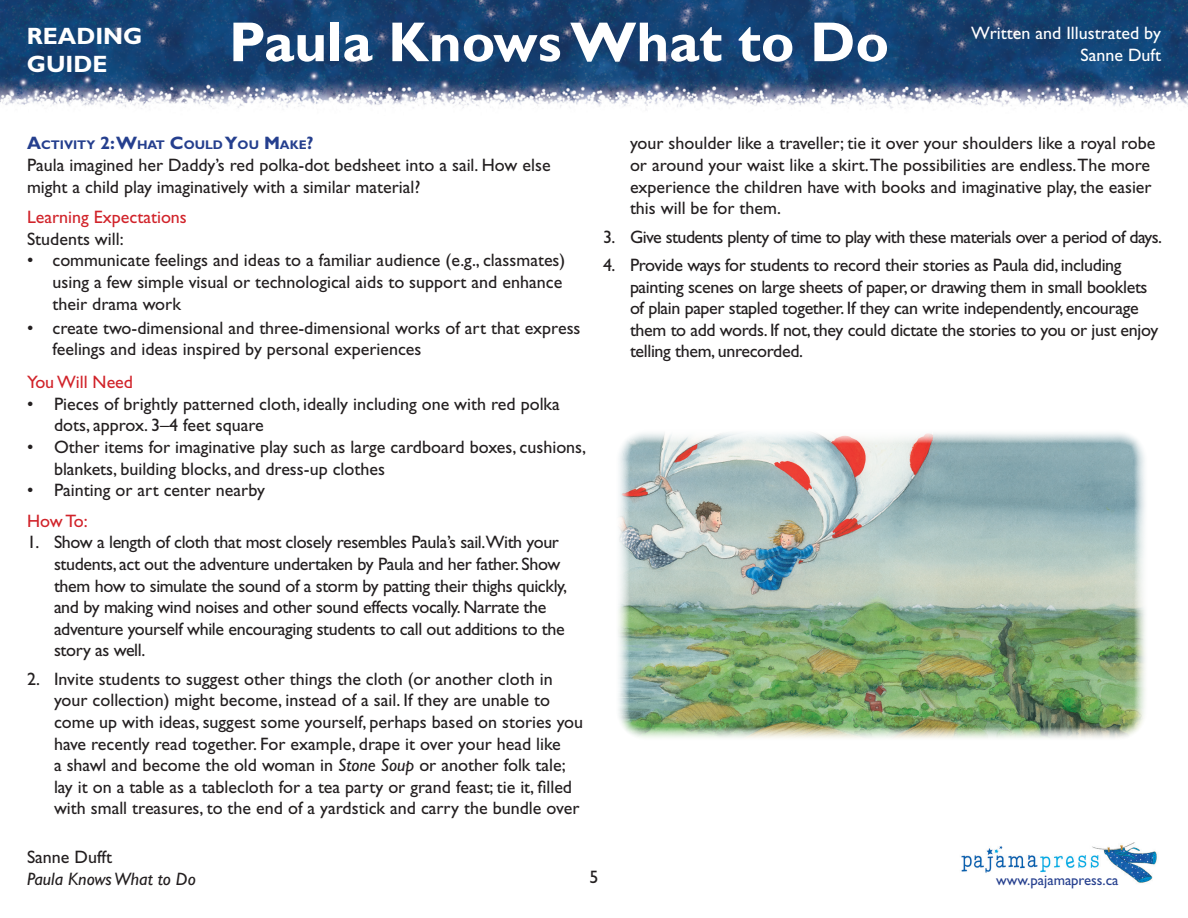
<style>
.page{position:relative;width:1188px;height:918px;background:#fff}
.page>*{position:absolute;margin:0;border:0;box-sizing:border-box;transform-origin:0 0}
.t1{font:700 56.55px "Gill Sans Std";color:#fff}
.t2{font:700 23.7px/28.5px "Gill Sans Std";color:#fff}
.t3{font:18px/21.6px "Gill Sans Std";color:#231f20}
.t4{font:18px/21.6px "Gill Sans Std";letter-spacing:-.02em;color:#231f20}
.t5{font:18px "Gill Sans Std";letter-spacing:-.03em;color:#231f20}
.t6{font:18px "Gill Sans Std";color:#d1232a}
.t7{font:18px "Gill Sans Std";color:#fff}
.t8{font:italic 18px "Gill Sans Std";color:#231f20}
.t9{font:14.7px "Gill Sans Std";color:#253f8e}
.Heading{font:700 12.6px "Gill Sans Std";color:#253f8e}
.s1{font-size:18px}
.s2{font-style:italic}
</style>
<div class="page">
<img style="left:0;top:0;width:1188px;height:110px">
<img style="left:961px;top:842px;width:196px;height:41px">
<img style="left:618px;top:432px;width:527px;height:306px">
<h2 class="t2" style="left:27px;top:22px;width:117px">READING<br>GUIDE</h2>
<h1 class="t1" style="left:229px;top:9px;width:662px">Paula Knows What to Do</h1>
<p class="t7" style="left:971px;top:23px;width:191px">Written and Illustrated by</p>
<p class="t7" style="left:1080px;top:44px;width:82px">Sanne Duft</p>
<p class="Heading" style="left:27px;top:138px;width:288px"><span class="s1">A</span>CTIVITY <span class="s1">2:W</span>HAT <span class="s1">C</span>OULD <span class="s1">Y</span>OU <span class="s1">M</span>AKE<span class="s1">?</span></p>
<p class="t3" style="left:27px;top:154px;width:525px">Paula imagined her Daddy’s red polka-dot bedsheet into a sail. How else might a child play imaginatively with a similar material?</p>
<p class="t6" style="left:27px;top:207px;width:161px">Learning Expectations</p>
<p class="t3" style="left:27px;top:228px;width:98px">Students will:</p>
<p class="t3" style="left:52px;top:250px;width:514px;text-indent:-26px">• communicate feelings and ideas to a familiar audience (e.g., classmates) using a few simple visual or technological aids to support and enhance their drama work</p>
<p class="t3" style="left:52px;top:317px;width:530px;text-indent:-26px">• create two-dimensional and three-dimensional works of art that express feelings and ideas inspired by personal experiences</p>
<p class="t6" style="left:27px;top:372px;width:108px">You Will Need</p>
<p class="t3" style="left:54px;top:393px;width:507px;text-indent:-27px">• Pieces of brightly patterned cloth, ideally including one with red polka dots, approx. 3–4 feet square</p>
<p class="t3" style="left:54px;top:436px;width:534px;text-indent:-27px">• Other items for imaginative play such as large cardboard boxes, cushions, blankets, building blocks, and dress-up clothes</p>
<p class="t3" style="left:27px;top:480px;width:240px">• Painting or art center nearby</p>
<p class="t6" style="left:27px;top:510px;width:62px">How To:</p>
<p class="t4" style="left:54px;top:532px;width:515px;text-indent:-27px">1. Show a length of cloth that most closely resembles Paula’s sail.With your students, act out the adventure undertaken by Paula and her father. Show them how to simulate the sound of a storm by patting their thighs quickly, and by making wind noises and other sound effects vocally. Narrate the adventure yourself while encouraging students to call out additions to the story as well.</p>
<p class="t3" style="left:54px;top:668px;width:531px;text-indent:-27px">2. Invite students to suggest other things the cloth (or another cloth in your collection) might become, instead of a sail. If they are unable to come up with ideas, suggest some yourself, perhaps based on stories you have recently read together. For example, drape it over your head like<br>a shawl and become the old woman in <span class="s2">Stone Soup</span> or another folk tale; lay it on a table as a tablecloth for a tea party or grand feast; tie it, filled with small treasures, to the end of a yardstick and carry the bundle over</p>
<p class="t3" style="left:630px;top:133px;width:527px">your shoulder like a traveller; tie it over your shoulders like a royal robe or around your waist like a skirt.The possibilities are endless.The more experience the children have with books and imaginative play, the easier this will be for them.</p>
<p class="t5" style="left:603px;top:226px;width:561px">3. Give students plenty of time to play with these materials over a period of days.</p>
<p class="t4" style="left:630px;top:254px;width:530px;text-indent:-27px">4. Provide ways for students to record their stories as Paula did, including painting scenes on large sheets of paper, or drawing them in small booklets of plain paper stapled together. If they can write independently, encourage them to add words. If not, they could dictate the stories to you or just enjoy telling them, unrecorded.</p>
<p class="t3" style="left:27px;top:847px;width:87px">Sanne Dufft</p>
<p class="t8" style="left:27px;top:869px;width:170px">Paula Knows What to Do</p>
<p class="t9" style="left:996px;top:871px;width:124px">www.pajamapress.ca</p>
<p class="t3" style="left:590px;top:867px;width:10px">5</p>
</div>
